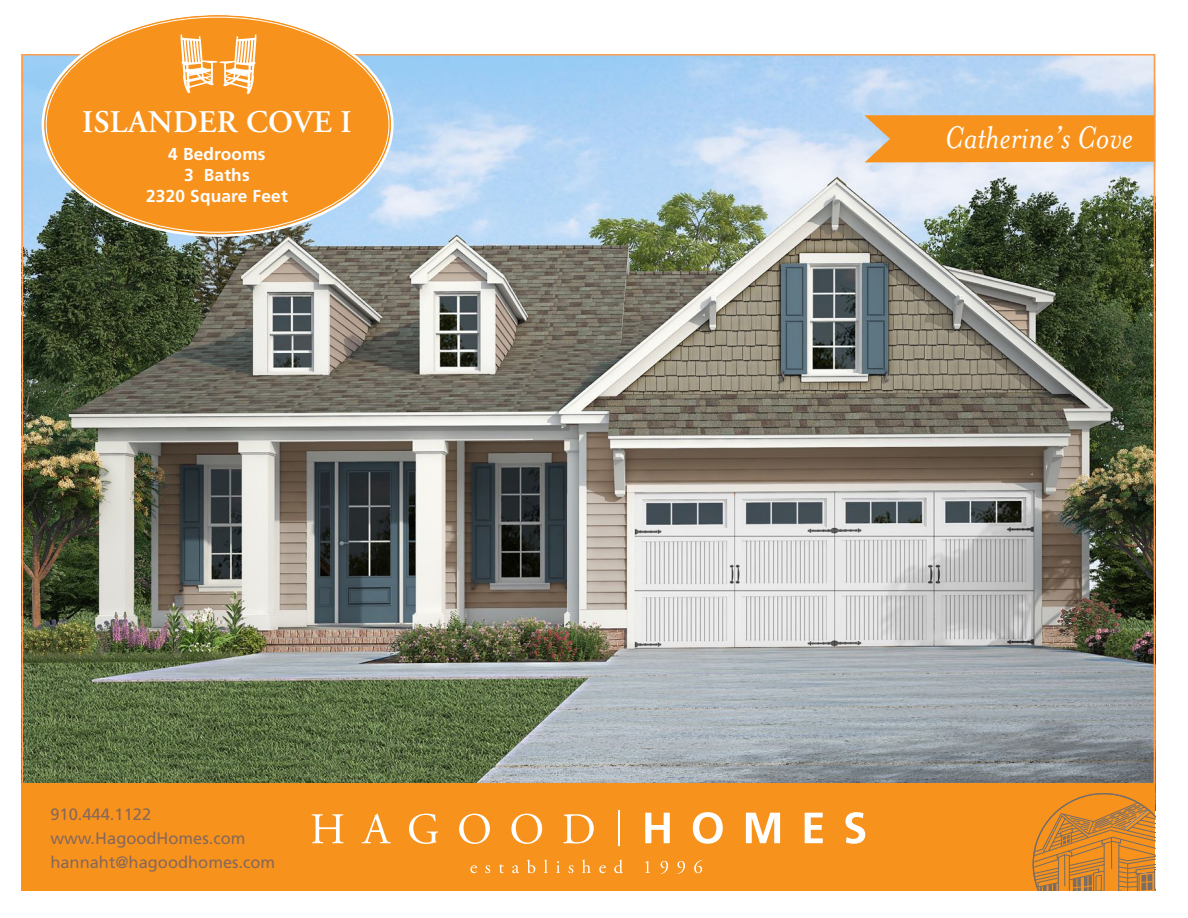
<style>
.page{position:relative;width:1188px;height:918px;background:#fff}
.page>*{position:absolute;margin:0;border:0;box-sizing:border-box;transform-origin:0 0}
.t1{font:italic 36px "Mrs Eaves";color:#fff}
.t2{font:600 31.5px "Adobe Garamond";letter-spacing:.01em;color:#fff}
.t3{font:700 17.25px/20.7px "Frutiger";letter-spacing:.01em;color:#fff;text-align:center}
.t4{font:16.5px/24px "Frutiger";color:#886859}
</style>
<div class="page">
<img style="left:25px;top:54px;width:1131px;height:739px">
<div style="left:22px;top:783px;width:1133px;height:108px;background:#f7931d"></div>
<svg style="left:312px;top:814px;width:32px;height:29px"></svg>
<svg style="left:362px;top:814px;width:29px;height:29px"></svg>
<svg style="left:409px;top:814px;width:29px;height:30px"></svg>
<svg style="left:459px;top:814px;width:31px;height:30px"></svg>
<svg style="left:511px;top:814px;width:31px;height:30px"></svg>
<svg style="left:563px;top:814px;width:31px;height:30px"></svg>
<svg style="left:645px;top:813px;width:25px;height:30px"></svg>
<svg style="left:693px;top:812px;width:30px;height:32px"></svg>
<svg style="left:746px;top:813px;width:34px;height:30px"></svg>
<svg style="left:805px;top:813px;width:18px;height:30px"></svg>
<svg style="left:845px;top:812px;width:20px;height:32px"></svg>
<hr style="left:618px;top:810px;width:1px;height:36px;background:#fff">
<svg style="left:470px;top:865px;width:7px;height:8px"></svg>
<svg style="left:485px;top:865px;width:5px;height:8px"></svg>
<svg style="left:499px;top:864px;width:5px;height:9px"></svg>
<svg style="left:512px;top:865px;width:7px;height:8px"></svg>
<svg style="left:527px;top:860px;width:8px;height:13px"></svg>
<svg style="left:544px;top:860px;width:4px;height:13px"></svg>
<svg style="left:556px;top:861px;width:4px;height:12px"></svg>
<svg style="left:568px;top:865px;width:5px;height:8px"></svg>
<svg style="left:582px;top:860px;width:9px;height:13px"></svg>
<svg style="left:599px;top:865px;width:7px;height:8px"></svg>
<svg style="left:614px;top:860px;width:9px;height:13px"></svg>
<svg style="left:645px;top:861px;width:5px;height:12px"></svg>
<svg style="left:661px;top:861px;width:7px;height:13px"></svg>
<svg style="left:677px;top:861px;width:8px;height:13px"></svg>
<svg style="left:694px;top:860px;width:8px;height:13px"></svg>
<svg style="left:1033px;top:793px;width:123px;height:98px"></svg>
<svg style="left:864px;top:115px;width:290px;height:47px;background:#f49628"></svg>
<div style="left:44px;top:15px;width:347px;height:219px;background:#f7931d;border-radius:50%"></div>
<img style="left:180px;top:34px;width:77px;height:59px">
<h2 class="t2" style="left:82px;top:105px;width:271px">ISLANDER COVE I</h2>
<p class="t3" style="left:146px;top:144px;width:143px">4 Bedrooms<br>3 Baths<br>2320 Square Feet</p>
<p class="t4" style="left:50px;top:802px;width:226px">910.444.1122 www.HagoodHomes.com hannaht@hagoodhomes.com</p>
<h1 class="t1" style="left:944px;top:118px;width:190px">Catherine’s Cove</h1>
</div>
